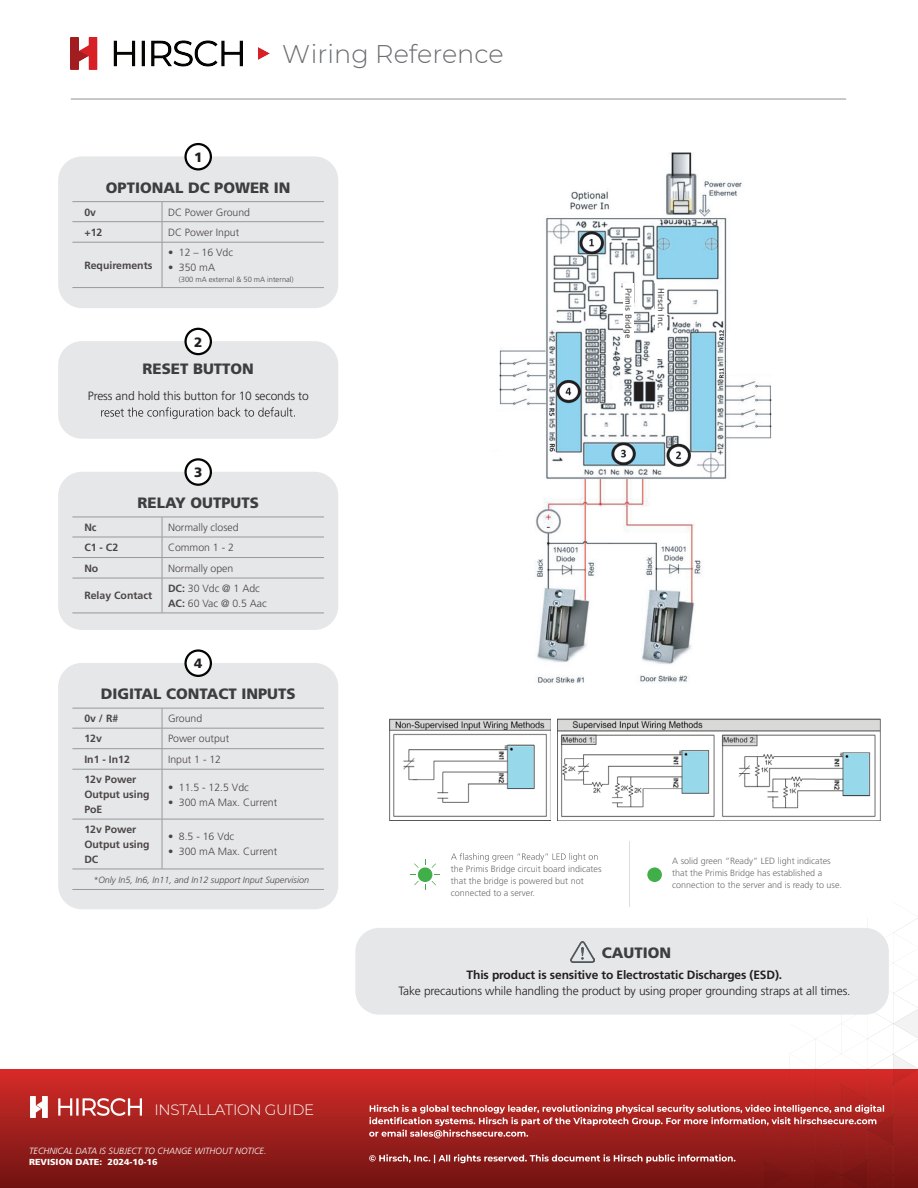
<style>
.page{position:relative;width:918px;height:1188px;background:#fff}
.page>*{position:absolute;margin:0;border:0;box-sizing:border-box;transform-origin:0 0}
.t1{font:300 25.5px "Montserrat";color:#6c6d70}
.t2{font:15px "Frutiger LT 75 Blk";color:#3e3e3f}
.t3{font:300 15px "Montserrat";letter-spacing:-.02em;color:#fff}
.t4{font:13.5px "Frutiger LT 75 Blk";color:#231f20}
.t5{font:12px "Frutiger LT 45 Lt";letter-spacing:-.01em;color:#231f20}
.t6{font:12px "Frutiger LT 65 Bd";letter-spacing:-.01em;color:#231f20}
.t7{font:10.5px/15px "Frutiger LT 45 Lt";color:#4c4646}
.t8{font:10.5px/15px "Frutiger LT 65 Bd";color:#4c4646}
.t9{font:9px/12px "Frutiger LT 45 Lt";color:#6c6d70}
.t10{font:9px "Frutiger LT 46 Lt It";color:#4c4646}
.t11{font:9px "Frutiger LT 46 Lt It";color:#fff}
.t12{font:9px "Cachet";color:#4b4c4d}
.t13{font:8.7px "Frutiger LT 75 Blk";color:#fff}
.t14{font:7.5px "Frutiger LT 45 Lt";color:#4c4646}
.s1{font-family:"Frutiger LT 65 Bd"}
</style>
<div class="page">
<div style="left:0;top:1069px;width:918px;height:119px;background:linear-gradient(to bottom,#d72c29,#6e1412)"></div>
<img style="left:31px;top:1096px;width:111px;height:21px">
<img style="left:576px;top:889px;width:342px;height:299px">
<svg style="left:369px;top:1105px;width:515px;height:33px;background:#b64b48"></svg>
<svg style="left:369px;top:1154px;width:366px;height:9px;background:#a95b59"></svg>
<img style="left:71px;top:37px;width:171px;height:33px">
<svg style="left:258px;top:47px;width:11px;height:13px"></svg>
<hr style="left:71px;top:98px;width:775px;height:2px;background:#9c9ea1">
<div style="left:58px;top:156px;width:280px;height:152px;background:#e6e7e9;border-radius:24px"></div>
<hr style="left:72px;top:221px;width:90px;height:1px;background:#99989b">
<hr style="left:162px;top:221px;width:162px;height:1px;background:#99989b">
<svg style="left:162px;top:202px;width:1px;height:40px"></svg>
<hr style="left:72px;top:242px;width:90px;height:1px;background:#99989b">
<hr style="left:162px;top:242px;width:162px;height:1px;background:#99989b">
<hr style="left:162px;top:242px;width:1px;height:45px;background:#99989b">
<hr style="left:72px;top:287px;width:90px;height:1px;background:#99989b">
<hr style="left:162px;top:287px;width:162px;height:1px;background:#99989b">
<hr style="left:72px;top:201px;width:90px;height:1px;background:#99989b">
<hr style="left:162px;top:201px;width:162px;height:1px;background:#99989b">
<div style="left:186px;top:144px;width:25px;height:25px;background:#fff;border-radius:50%"></div>
<div style="left:184px;top:143px;width:28px;height:28px;border:2px solid #040503;border-radius:50%"></div>
<div style="left:58px;top:663px;width:280px;height:246px;background:#e6e7e9;border-radius:24px"></div>
<hr style="left:72px;top:728px;width:90px;height:1px;background:#99989b">
<hr style="left:162px;top:728px;width:162px;height:1px;background:#99989b">
<hr style="left:72px;top:748px;width:90px;height:1px;background:#99989b">
<hr style="left:162px;top:748px;width:162px;height:1px;background:#99989b">
<svg style="left:162px;top:709px;width:1px;height:60px"></svg>
<hr style="left:72px;top:769px;width:90px;height:1px;background:#99989b">
<hr style="left:162px;top:769px;width:162px;height:1px;background:#99989b">
<hr style="left:162px;top:769px;width:1px;height:50px;background:#99989b">
<hr style="left:72px;top:819px;width:90px;height:1px;background:#99989b">
<hr style="left:162px;top:819px;width:162px;height:1px;background:#99989b">
<hr style="left:162px;top:819px;width:1px;height:50px;background:#99989b">
<hr style="left:72px;top:869px;width:90px;height:1px;background:#99989b">
<hr style="left:162px;top:869px;width:162px;height:1px;background:#99989b">
<hr style="left:72px;top:889px;width:90px;height:1px;background:#99989b">
<hr style="left:162px;top:889px;width:162px;height:1px;background:#99989b">
<hr style="left:72px;top:708px;width:90px;height:1px;background:#99989b">
<hr style="left:162px;top:708px;width:162px;height:1px;background:#99989b">
<div style="left:186px;top:651px;width:25px;height:25px;background:#fff;border-radius:50%"></div>
<div style="left:184px;top:649px;width:28px;height:28px;border:2px solid #040503;border-radius:50%"></div>
<div style="left:58px;top:472px;width:280px;height:158px;background:#e6e7e9;border-radius:24px"></div>
<hr style="left:72px;top:537px;width:90px;height:1px;background:#99989b">
<hr style="left:162px;top:537px;width:162px;height:1px;background:#99989b">
<hr style="left:72px;top:557px;width:90px;height:1px;background:#99989b">
<hr style="left:162px;top:557px;width:162px;height:1px;background:#99989b">
<svg style="left:162px;top:518px;width:1px;height:60px"></svg>
<hr style="left:72px;top:578px;width:90px;height:1px;background:#99989b">
<hr style="left:162px;top:578px;width:162px;height:1px;background:#99989b">
<hr style="left:162px;top:578px;width:1px;height:35px;background:#99989b">
<hr style="left:72px;top:613px;width:90px;height:1px;background:#99989b">
<hr style="left:162px;top:613px;width:162px;height:1px;background:#99989b">
<hr style="left:72px;top:517px;width:90px;height:1px;background:#99989b">
<hr style="left:162px;top:517px;width:162px;height:1px;background:#99989b">
<div style="left:186px;top:459px;width:25px;height:26px;background:#fff;border-radius:50%"></div>
<div style="left:184px;top:458px;width:28px;height:28px;border:2px solid #040503;border-radius:50%"></div>
<div style="left:58px;top:341px;width:280px;height:98px;background:#e6e7e9;border-radius:24px"></div>
<div style="left:186px;top:329px;width:25px;height:25px;background:#fff;border-radius:50%"></div>
<div style="left:184px;top:328px;width:28px;height:27px;border:2px solid #040503;border-radius:50%"></div>
<svg style="left:101px;top:407px;width:194px;height:12px"></svg>
<div style="left:355px;top:928px;width:534px;height:87px;background:#e6e7e9;border-radius:24px"></div>
<img style="left:571px;top:941px;width:23px;height:22px">
<div style="left:418px;top:867px;width:14px;height:15px;background:#40ae49;border-radius:50%"></div>
<svg style="left:451px;top:853px;width:147px;height:9px"></svg>
<hr style="left:630px;top:842px;width:1px;height:65px;background:#dcdddf">
<div style="left:647px;top:867px;width:15px;height:15px;background:#40ae49;border-radius:50%"></div>
<img style="left:390px;top:718px;width:160px;height:102px">
<img style="left:558px;top:718px;width:323px;height:103px">
<img style="left:499px;top:153px;width:273px;height:530px">
<div style="left:623px;top:283px;width:10px;height:74px;background:#fff"></div>
<div style="left:656px;top:280px;width:11px;height:78px;background:#fff"></div>
<h3 class="t4" style="left:194px;top:149px;width:10px">1</h3>
<h1 class="t1" style="left:282px;top:37px;width:223px">Wiring Reference</h1>
<h2 class="t2" style="left:106px;top:178px;width:186px">OPTIONAL DC POWER IN</h2>
<p class="t8" style="left:84px;top:205px;width:13px">0v</p>
<p class="t7" style="left:168px;top:205px;width:84px">DC Power Ground</p>
<p class="t8" style="left:84px;top:225px;width:19px">+12</p>
<p class="t7" style="left:168px;top:225px;width:73px">DC Power Input</p>
<p class="t8" style="left:84px;top:258px;width:70px">Requirements</p>
<p class="t7" style="left:168px;top:245px;width:67px">• 12 – 16 Vdc</p>
<p class="t7" style="left:168px;top:260px;width:48px">• 350 mA</p>
<p class="t14" style="left:179px;top:275px;width:116px">(300 mA external &amp; 50 mA internal)</p>
<h3 class="t4" style="left:194px;top:334px;width:10px">2</h3>
<h2 class="t2" style="left:143px;top:360px;width:113px">RESET BUTTON</h2>
<h3 class="t5" style="left:88px;top:389px;width:222px">Press and hold this button for 10 seconds to</h3>
<h3 class="t4" style="left:194px;top:464px;width:10px">3</h3>
<h2 class="t2" style="left:137px;top:494px;width:123px">RELAY OUTPUTS</h2>
<p class="t8" style="left:84px;top:520px;width:14px">Nc</p>
<p class="t7" style="left:168px;top:520px;width:72px">Normally closed</p>
<p class="t8" style="left:84px;top:540px;width:35px">C1 - C2</p>
<p class="t7" style="left:168px;top:540px;width:67px">Common 1 - 2</p>
<p class="t8" style="left:84px;top:561px;width:15px">No</p>
<p class="t7" style="left:168px;top:561px;width:67px">Normally open</p>
<p class="t8" style="left:84px;top:588px;width:69px">Relay Contact</p>
<p class="t7" style="left:168px;top:581px;width:100px"><span class="s1">DC:</span> 30 Vdc @ 1 Adc<br><span class="s1">AC:</span> 60 Vac @ 0.5 Aac</p>
<h3 class="t4" style="left:194px;top:655px;width:10px">4</h3>
<h2 class="t2" style="left:101px;top:685px;width:196px">DIGITAL CONTACT INPUTS</h2>
<p class="t8" style="left:84px;top:711px;width:35px">0v / R#</p>
<p class="t7" style="left:168px;top:711px;width:36px">Ground</p>
<p class="t8" style="left:84px;top:731px;width:19px">12v</p>
<p class="t7" style="left:168px;top:731px;width:63px">Power output</p>
<p class="t8" style="left:84px;top:752px;width:47px">In1 - In12</p>
<p class="t7" style="left:168px;top:752px;width:55px">Input 1 - 12</p>
<p class="t8" style="left:84px;top:772px;width:67px">12v Power<br>Output using<br>PoE</p>
<p class="t7" style="left:168px;top:780px;width:82px">• 11.5 - 12.5 Vdc</p>
<p class="t7" style="left:168px;top:795px;width:111px">• 300 mA Max. Current</p>
<p class="t8" style="left:84px;top:822px;width:67px">12v Power<br>Output using<br>DC</p>
<p class="t7" style="left:168px;top:830px;width:68px">• 8.5 - 16 Vdc</p>
<p class="t7" style="left:168px;top:845px;width:111px">• 300 mA Max. Current</p>
<p class="t10" style="left:93px;top:874px;width:217px">*Only In5, In6, In11, and In12 support Input Supervision</p>
<h2 class="t3" style="left:154px;top:1100px;width:161px">INSTALLATION GUIDE</h2>
<p class="t11" style="left:29px;top:1146px;width:239px">TECHNICAL DATA IS SUBJECT TO CHANGE WITHOUT NOTICE.</p>
<p class="t13" style="left:29px;top:1156px;width:130px">REVISION DATE: 2024-10-16</p>
<p class="t12" style="left:634px;top:288px;width:52px;rotate:90deg">Primis Bridge</p>
<p class="t12" style="left:667px;top:288px;width:42px;rotate:90deg">Hirsch Inc.</p>
<p class="t9" style="left:451px;top:863px;width:152px">the Primis Bridge circuit board indicates that the bridge is powered but not connected to a server.</p>
<p class="t9" style="left:672px;top:855px;width:171px">A solid green “Ready” LED light indicates that the Primis Bridge has established a connection to the server and is ready to use.</p>
<h2 class="t2" style="left:602px;top:944px;width:71px">CAUTION</h2>
<h3 class="t6" style="left:467px;top:967px;width:317px">This product is sensitive to Electrostatic Discharges (ESD).</h3>
<h3 class="t5" style="left:399px;top:984px;width:453px">Take precautions while handling the product by using proper grounding straps at all times.</h3>
</div>
